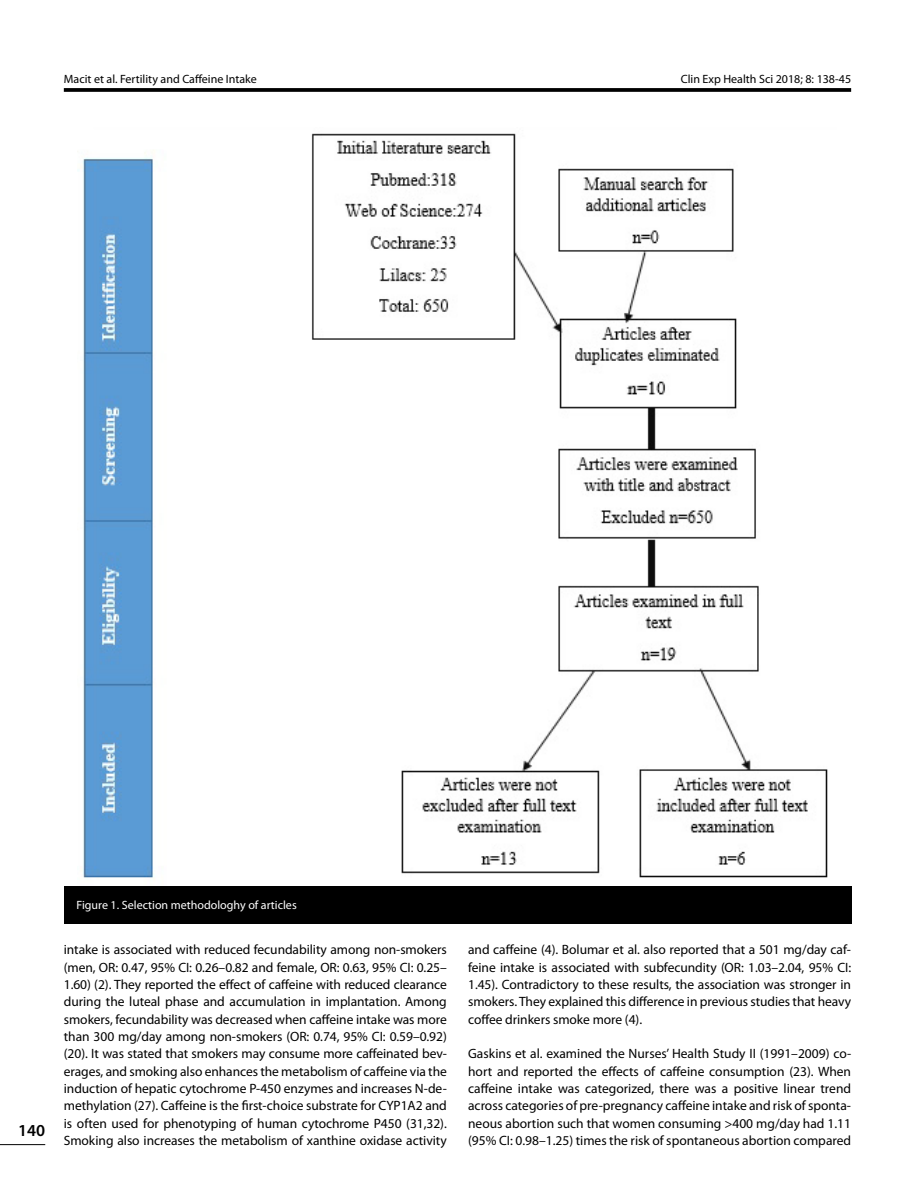
<style>
.page{position:relative;width:915px;height:1191px;background:#fff}
.page>*{position:absolute;margin:0;border:0;box-sizing:border-box;transform-origin:0 0}
.t1{font:600 16.8px "Myriad Pro";color:#000}
.t2{font:13.5px/17.2px "Myriad Pro";letter-spacing:-.005em;color:#000;text-align:justify}
.t3{font:12px "Myriad Pro";color:#000}
.t4{font:12px "Myriad Pro";color:#fff}
</style>
<div class="page">
<svg style="left:64px;top:88px;width:786px;height:4px;background:#0f0f0f"></svg>
<hr style="left:0;top:1144px;width:45px;height:1px;background:#000">
<img style="left:78px;top:133px;width:750px;height:747px">
<div style="left:64px;top:886px;width:786px;height:37px;background:#000"></div>
<p class="t3" style="left:64px;top:71px;width:194px">Macit et al. Fertility and Caffeine Intake</p>
<p class="t3" style="left:680px;top:71px;width:172px">Clin Exp Health Sci 2018; 8: 138-45</p>
<p class="t1" style="left:18px;top:1119px;width:29px">140</p>
<p class="t4" style="left:77px;top:897px;width:221px">Figure 1. Selection methodologhy of articles</p>
<p class="t2" style="left:64px;top:941px;width:384px">intake is associated with reduced fecundability among non-smokers (men, OR: 0.47, 95% CI: 0.26–0.82 and female, OR: 0.63, 95% CI: 0.25– 1.60) (2). They reported the effect of caffeine with reduced clearance during the luteal phase and accumulation in implantation. Among smokers, fecundability was decreased when caffeine intake was more than 300 mg/day among non-smokers (OR: 0.74, 95% CI: 0.59–0.92) (20). It was stated that smokers may consume more caffeinated bev&shy;erages, and smoking also enhances the metabolism of caffeine via the induction of hepatic cytochrome P-450 enzymes and increases N-de&shy;methylation (27). Caffeine is the first-choice substrate for CYP1A2 and is often used for phenotyping of human cytochrome P450 (31,32).<br>Smoking also increases the metabolism of xanthine oxidase activity</p>
<p class="t2" style="left:468px;top:941px;width:384px">and caffeine (4). Bolumar et al. also reported that a 501 mg/day caf&shy;feine intake is associated with subfecundity (OR: 1.03–2.04, 95% CI:<br>1.45). Contradictory to these results, the association was stronger in smokers. They explained this difference in previous studies that heavy coffee drinkers smoke more (4).</p>
<p class="t2" style="left:468px;top:1045px;width:384px">Gaskins et al. examined the Nurses’ Health Study II (1991–2009) co&shy;hort and reported the effects of caffeine consumption (23). When caffeine intake was categorized, there was a positive linear trend across categories of pre-pregnancy caffeine intake and risk of sponta&shy;neous abortion such that women consuming &gt;400 mg/day had 1.11 (95% CI: 0.98–1.25) times the risk of spontaneous abortion compared</p>
</div>
